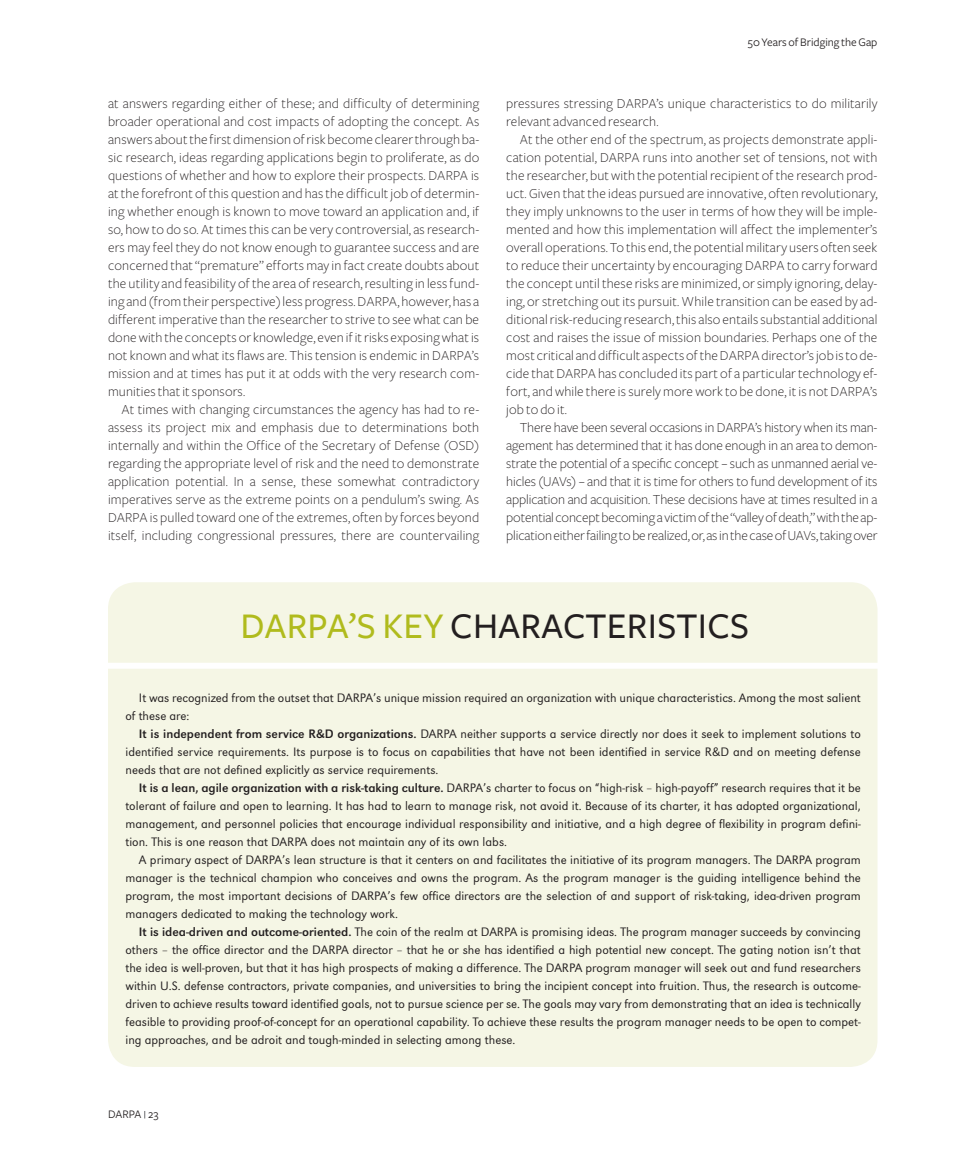
<style>
.page{position:relative;width:972px;height:1175px;background:#fff}
.page>*{position:absolute;margin:0;border:0;box-sizing:border-box;transform-origin:0 0}
.Headline{font:500 37.5px "Freight Sans";letter-spacing:.01em;color:#231f20}
.Body_Copy{font:300 14.25px/18px "Freight Sans";letter-spacing:.01em;color:#231f20;text-align:justify}
.Body_Copy-2{font:12.75px/18px "URW Grotesk";color:#231f20;text-align:justify}
.t1{font:12px "Freight Sans";color:#231f20}
.s1{color:#b0bb1d}
.s2{font-weight:700}
</style>
<div class="page">
<div style="left:108px;top:582px;width:770px;height:484px;background:#f5f6e5;border-radius:27px"></div>
<div style="left:105px;top:662px;width:777px;height:6px;background:#fff"></div>
<p class="Body_Copy" style="left:108px;top:95px;width:373px">at answers regarding either of these; and difficulty of determining broader operational and cost impacts of adopting the concept. As answers about the first dimension of risk become clearer through ba&shy;sic research, ideas regarding applications begin to proliferate, as do questions of whether and how to explore their prospects. DARPA is at the forefront of this question and has the difficult job of determin&shy;ing whether enough is known to move toward an application and, if so, how to do so. At times this can be very controversial, as research&shy;ers may feel they do not know enough to guarantee success and are concerned that “premature” efforts may in fact create doubts about the utility and feasibility of the area of research, resulting in less fund&shy;ing and (from their perspective) less progress. DARPA, however, has a different imperative than the researcher to strive to see what can be done with the concepts or knowledge, even if it risks exposing what is not known and what its flaws are. This tension is endemic in DARPA’s mission and at times has put it at odds with the very research com&shy;munities that it sponsors.</p>
<p class="Body_Copy" style="left:108px;top:401px;width:373px;text-indent:14px">At times with changing circumstances the agency has had to re&shy;assess its project mix and emphasis due to determinations both internally and within the Office of the Secretary of Defense (OSD) regarding the appropriate level of risk and the need to demonstrate application potential. In a sense, these somewhat contradictory imperatives serve as the extreme points on a pendulum’s swing. As DARPA is pulled toward one of the extremes, often by forces beyond itself, including congressional pressures, there are countervailing</p>
<p class="t1" style="left:748px;top:36px;width:131px">50 Years of Bridging the Gap</p>
<p class="Body_Copy" style="left:506px;top:95px;width:373px">pressures stressing DARPA’s unique characteristics to do militarily relevant advanced research.</p>
<p class="Body_Copy" style="left:506px;top:131px;width:373px;text-indent:14px">At the other end of the spectrum, as projects demonstrate appli&shy;cation potential, DARPA runs into another set of tensions, not with the researcher, but with the potential recipient of the research prod&shy;uct. Given that the ideas pursued are innovative, often revolutionary, they imply unknowns to the user in terms of how they will be imple&shy;mented and how this implementation will affect the implementer’s overall operations. To this end, the potential military users often seek to reduce their uncertainty by encouraging DARPA to carry forward the concept until these risks are minimized, or simply ignoring, delay&shy;ing, or stretching out its pursuit. While transition can be eased by ad&shy;ditional risk-reducing research, this also entails substantial additional cost and raises the issue of mission boundaries. Perhaps one of the most critical and difficult aspects of the DARPA director’s job is to de&shy;cide that DARPA has concluded its part of a particular technology ef&shy;fort, and while there is surely more work to be done, it is not DARPA’s job to do it.</p>
<p class="Body_Copy" style="left:506px;top:419px;width:373px;text-indent:14px">There have been several occasions in DARPA’s history when its man&shy;agement has determined that it has done enough in an area to demon&shy;strate the potential of a specific concept – such as unmanned aerial ve&shy;hicles (UAVs) – and that it is time for others to fund development of its application and acquisition. These decisions have at times resulted in a potential concept becoming a victim of the “valley of death,” with the ap&shy;plication either failing to be realized, or, as in the case of UAVs, taking over</p>
<p class="Headline" style="left:241px;top:605px;width:510px"><span class="s1">DARPA’S KEY</span> CHARACTERISTICS</p>
<p class="Body_Copy-2" style="left:125px;top:689px;width:737px;text-indent:14px">It was recognized from the outset that DARPA’s unique mission required an organization with unique characteristics. Among the most salient of these are:</p>
<p class="Body_Copy-2" style="left:125px;top:725px;width:737px;text-indent:14px"><span class="s2">It is independent from service R&amp;D organizations.</span> DARPA neither supports a service directly nor does it seek to implement solutions to identified service requirements. Its purpose is to focus on capabilities that have not been identified in service R&amp;D and on meeting defense needs that are not defined explicitly as service requirements.</p>
<p class="Body_Copy-2" style="left:125px;top:779px;width:737px;text-indent:14px"><span class="s2">It is a lean, agile organization with a risk-taking culture.</span> DARPA’s charter to focus on “high-risk – high-payoff” research requires that it be tolerant of failure and open to learning. It has had to learn to manage risk, not avoid it. Because of its charter, it has adopted organizational, management, and personnel policies that encourage individual responsibility and initiative, and a high degree of flexibility in program defini&shy;tion. This is one reason that DARPA does not maintain any of its own labs.</p>
<p class="Body_Copy-2" style="left:125px;top:851px;width:737px;text-indent:14px">A primary aspect of DARPA’s lean structure is that it centers on and facilitates the initiative of its program managers. The DARPA program manager is the technical champion who conceives and owns the program. As the program manager is the guiding intelligence behind the program, the most important decisions of DARPA’s few office directors are the selection of and support of risk-taking, idea-driven program managers dedicated to making the technology work.</p>
<p class="Body_Copy-2" style="left:125px;top:923px;width:737px;text-indent:14px"><span class="s2">It is idea-driven and outcome-oriented.</span> The coin of the realm at DARPA is promising ideas. The program manager succeeds by convincing others – the office director and the DARPA director – that he or she has identified a high potential new concept. The gating notion isn’t that the idea is well-proven, but that it has high prospects of making a difference. The DARPA program manager will seek out and fund researchers within U.S. defense contractors, private companies, and universities to bring the incipient concept into fruition. Thus, the research is outcome&shy;driven to achieve results toward identified goals, not to pursue science per se. The goals may vary from demonstrating that an idea is technically feasible to providing proof-of-concept for an operational capability. To achieve these results the program manager needs to be open to compet&shy;ing approaches, and be adroit and tough-minded in selecting among these.</p>
<p class="t1" style="left:108px;top:1108px;width:52px">DARPA 23</p>
</div>
